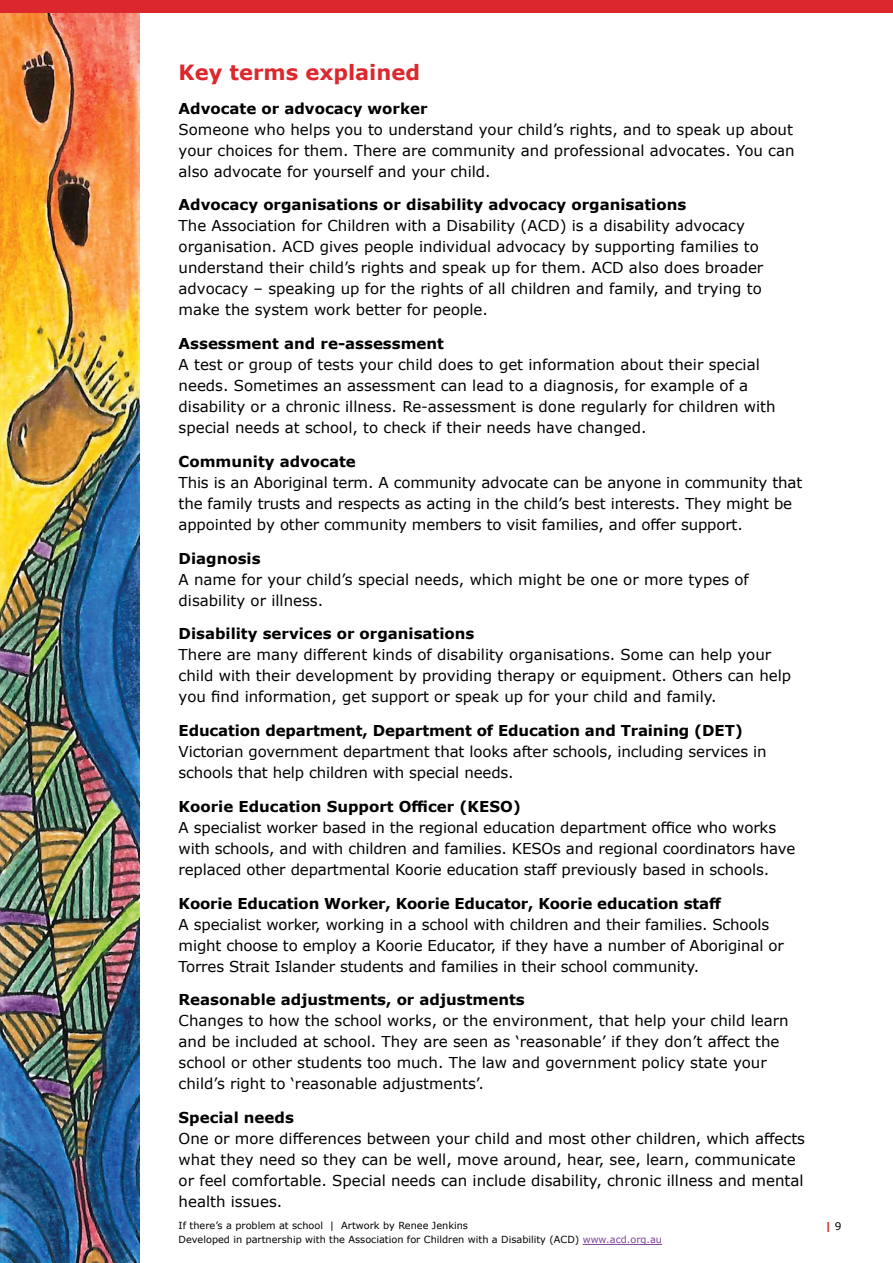
<style>
.page{position:relative;width:893px;height:1263px;background:#fff}
.page>*{position:absolute;margin:0;border:0;box-sizing:border-box;transform-origin:0 0}
.Body_text{font:700 21px "Verdana";color:#dc282d}
.Body_text-2{font:15px/21px "Verdana";color:#000}
.Body_text-3{font:700 15px "Verdana";color:#000}
.t1{font:700 10.5px "Verdana";color:#dc282d}
.t2{font:9.75px "Verdana";color:#000}
.s1{font-weight:400;color:#000}
.s2{color:#7d4199}
</style>
<div class="page">
<img style="left:0;top:13px;width:139px;height:1250px">
<div style="left:0;top:0;width:893px;height:13px;background:#dc282d"></div>
<hr style="left:583px;top:1244px;width:79px;height:1px;background:#7d4199">
<p class="Body_text" style="left:179px;top:57px;width:243px">Key terms explained</p>
<p class="Body_text-3" style="left:179px;top:98px;width:250px">Advocate or advocacy worker</p>
<p class="Body_text-2" style="left:179px;top:118px;width:618px;text-align:justify">Someone who helps you to understand your child’s rights, and to speak up about your choices for them. There are community and professional advocates. You can also advocate for yourself and your child.</p>
<p class="Body_text-3" style="left:179px;top:194px;width:509px">Advocacy organisations or disability advocacy organisations</p>
<p class="Body_text-2" style="left:179px;top:215px;width:586px">The Association for Children with a Disability (ACD) is a disability advocacy organisation. ACD gives people individual advocacy by supporting families to understand their child’s rights and speak up for them. ACD also does broader advocacy – speaking up for the rights of all children and family, and trying to make the system work better for people.</p>
<p class="Body_text-3" style="left:179px;top:333px;width:267px">Assessment and re-assessment</p>
<p class="Body_text-2" style="left:179px;top:354px;width:598px">A test or group of tests your child does to get information about their special needs. Sometimes an assessment can lead to a diagnosis, for example of a disability or a chronic illness. Re-assessment is done regularly for children with special needs at school, to check if their needs have changed.</p>
<p class="Body_text-3" style="left:179px;top:451px;width:179px">Community advocate</p>
<p class="Body_text-2" style="left:179px;top:472px;width:625px">This is an Aboriginal term. A community advocate can be anyone in community that the family trusts and respects as acting in the child’s best interests. They might be appointed by other community members to visit families, and offer support.</p>
<p class="Body_text-3" style="left:179px;top:548px;width:83px">Diagnosis</p>
<p class="Body_text-2" style="left:179px;top:568px;width:572px">A name for your child’s special needs, which might be one or more types of disability or illness.</p>
<p class="Body_text-3" style="left:179px;top:623px;width:297px">Disability services or organisations</p>
<p class="Body_text-2" style="left:179px;top:644px;width:614px">There are many different kinds of disability organisations. Some can help your child with their development by providing therapy or equipment. Others can help you find information, get support or speak up for your child and family.</p>
<p class="Body_text-3" style="left:179px;top:720px;width:566px">Education department, Department of Education and Training (DET)</p>
<p class="Body_text-2" style="left:179px;top:741px;width:590px">Victorian government department that looks after schools, including services in schools that help children with special needs.</p>
<p class="Body_text-3" style="left:179px;top:796px;width:344px">Koorie Education Support Officer (KESO)</p>
<p class="Body_text-2" style="left:179px;top:817px;width:618px">A specialist worker based in the regional education department office who works with schools, and with children and families. KESOs and regional coordinators have replaced other departmental Koorie education staff previously based in schools.</p>
<p class="Body_text-3" style="left:179px;top:893px;width:544px">Koorie Education Worker, Koorie Educator, Koorie education staff</p>
<p class="Body_text-2" style="left:179px;top:913px;width:607px">A specialist worker, working in a school with children and their families. Schools might choose to employ a Koorie Educator, if they have a number of Aboriginal or<br>Torres Strait Islander students and families in their school community.</p>
<p class="Body_text-3" style="left:179px;top:989px;width:348px">Reasonable adjustments, or adjustments</p>
<p class="Body_text-2" style="left:179px;top:1010px;width:612px">Changes to how the school works, or the environment, that help your child learn and be included at school. They are seen as ‘reasonable’ if they don’t affect the school or other students too much. The law and government policy state your child’s right to ‘reasonable adjustments’.</p>
<p class="Body_text-3" style="left:179px;top:1107px;width:117px">Special needs</p>
<p class="Body_text-2" style="left:179px;top:1128px;width:628px">One or more differences between your child and most other children, which affects what they need so they can be well, move around, hear, see, learn, communicate or feel comfortable. Special needs can include disability, chronic illness and mental health issues.</p>
<p class="t2" style="left:179px;top:1219px;width:291px">If there’s a problem at school | Artwork by Renee Jenkins</p>
<p class="t1" style="left:825px;top:1219px;width:18px">| <span class="s1">9</span></p>
<p class="t2" style="left:179px;top:1233px;width:485px">Developed in partnership with the Association for Children with a Disability (ACD) <span class="s2">www.acd.org.au</span></p>
</div>
